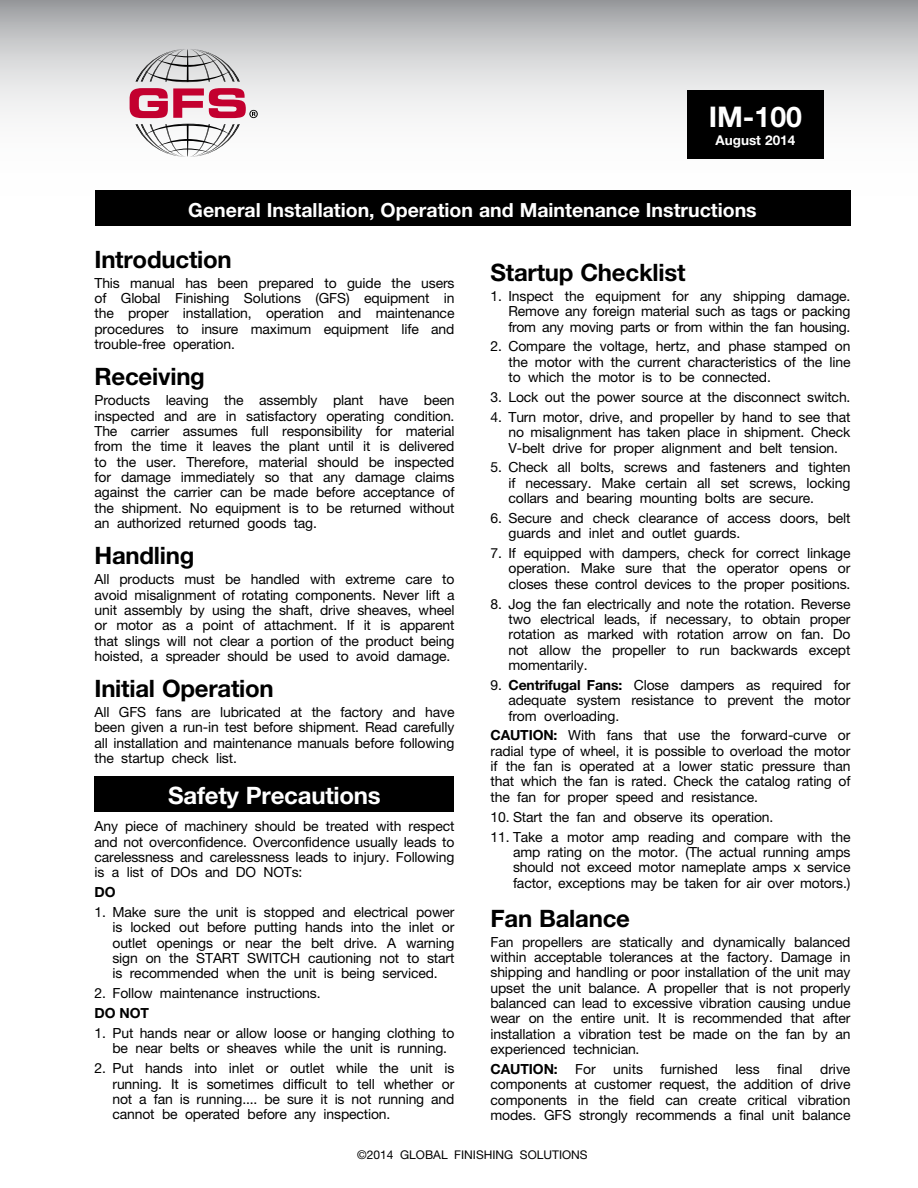
<style>
.page{position:relative;width:918px;height:1188px;background:#fff}
.page>*{position:absolute;margin:0;border:0;box-sizing:border-box;transform-origin:0 0}
.t1{font:700 28.5px "Helvetica Neue";color:#fff}
.t2{font:700 24px "Helvetica Neue";letter-spacing:-.01em;color:#000}
.t3{font:700 24px "Helvetica Neue";letter-spacing:-.01em;color:#fff}
.t4{font:700 19.5px "Helvetica Neue";color:#fff}
.t5{font:13.95px/15.3px "Helvetica Neue";letter-spacing:-.01em;color:#000;text-align:justify}
.t6{font:700 13.95px "Helvetica Neue";letter-spacing:-.01em;color:#000}
.t7{font:700 13.5px "Helvetica Neue";color:#fff}
.t8{font:12px "Helvetica Neue";color:#000}
.s1{font-weight:700}
</style>
<div class="page">
<svg style="left:0;top:0;width:918px;height:125px"></svg>
<div style="left:94px;top:776px;width:360px;height:35px;background:#000"></div>
<div style="left:95px;top:190px;width:756px;height:36px;background:#000"></div>
<div style="left:687px;top:90px;width:137px;height:69px;background:#000"></div>
<svg style="left:136px;top:124px;width:104px;height:33px"></svg>
<svg style="left:130px;top:49px;width:128px;height:69px;background:#cc9da9"></svg>
<h1 class="t1" style="left:709px;top:99px;width:95px">IM-100</h1>
<p class="t7" style="left:716px;top:132px;width:81px">August 2014</p>
<h3 class="t4" style="left:188px;top:198px;width:570px">General Installation, Operation and Maintenance Instructions</h3>
<h2 class="t2" style="left:94px;top:244px;width:139px">Introduction</h2>
<p class="t5" style="left:94px;top:275px;width:362px">This manual has been prepared to guide the users of Global Finishing Solutions (GFS) equipment in the proper installation, operation and maintenance procedures to insure maximum equipment life and trouble-free operation.</p>
<h2 class="t2" style="left:94px;top:362px;width:112px">Receiving</h2>
<p class="t5" style="left:94px;top:392px;width:362px">Products leaving the assembly plant have been inspected and are in satisfactory operating condition.<br>The carrier assumes full responsibility for material from the time it leaves the plant until it is delivered to the user. Therefore, material should be inspected for damage immediately so that any damage claims against the carrier can be made before acceptance of the shipment. No equipment is to be returned without an authorized returned goods tag.</p>
<h2 class="t2" style="left:94px;top:541px;width:102px">Handling</h2>
<p class="t5" style="left:94px;top:571px;width:362px">All products must be handled with extreme care to avoid misalignment of rotating components. Never lift a unit assembly by using the shaft, drive sheaves, wheel or motor as a point of attachment. If it is apparent that slings will not clear a portion of the product being hoisted, a spreader should be used to avoid damage.</p>
<h2 class="t2" style="left:94px;top:674px;width:181px">Initial Operation</h2>
<p class="t5" style="left:94px;top:704px;width:362px">All GFS fans are lubricated at the factory and have been given a run-in test before shipment. Read carefully all installation and maintenance manuals before following the startup check list.</p>
<h2 class="t3" style="left:168px;top:781px;width:214px">Safety Precautions</h2>
<p class="t5" style="left:94px;top:819px;width:362px">Any piece of machinery should be treated with respect and not overconfidence. Overconfidence usually leads to carelessness and carelessness leads to injury. Following is a list of DOs and DO NOTs:</p>
<p class="t6" style="left:94px;top:884px;width:23px">DO</p>
<p class="t5" style="left:112px;top:904px;width:344px;text-indent:-18px">1. Make sure the unit is stopped and electrical power is locked out before putting hands into the inlet or outlet openings or near the belt drive. A warning sign on the START SWITCH cautioning not to start is recommended when the unit is being serviced.</p>
<p class="t5" style="left:94px;top:985px;width:228px">2. Follow maintenance instructions.</p>
<p class="t6" style="left:94px;top:1005px;width:56px">DO NOT</p>
<p class="t5" style="left:112px;top:1025px;width:344px;text-indent:-18px">1. Put hands near or allow loose or hanging clothing to be near belts or sheaves while the unit is running.</p>
<p class="t5" style="left:112px;top:1060px;width:344px;text-indent:-18px">2. Put hands into inlet or outlet while the unit is running. It is sometimes difficult to tell whether or not a fan is running.... be sure it is not running and cannot be operated before any inspection.</p>
<h2 class="t2" style="left:491px;top:258px;width:197px">Startup Checklist</h2>
<p class="t5" style="left:508px;top:288px;width:344px;text-indent:-18px">1. Inspect the equipment for any shipping damage.<br>Remove any foreign material such as tags or packing from any moving parts or from within the fan housing.</p>
<p class="t5" style="left:508px;top:339px;width:344px;text-indent:-18px">2. Compare the voltage, hertz, and phase stamped on the motor with the current characteristics of the line to which the motor is to be connected.</p>
<p class="t5" style="left:491px;top:389px;width:361px">3. Lock out the power source at the disconnect switch.</p>
<p class="t5" style="left:508px;top:409px;width:344px;text-indent:-18px">4. Turn motor, drive, and propeller by hand to see that no misalignment has taken place in shipment. Check V-belt drive for proper alignment and belt tension.</p>
<p class="t5" style="left:508px;top:460px;width:344px;text-indent:-18px">5. Check all bolts, screws and fasteners and tighten if necessary. Make certain all set screws, locking collars and bearing mounting bolts are secure.</p>
<p class="t5" style="left:508px;top:510px;width:344px;text-indent:-18px">6. Secure and check clearance of access doors, belt guards and inlet and outlet guards.</p>
<p class="t5" style="left:508px;top:545px;width:344px;text-indent:-18px">7. If equipped with dampers, check for correct linkage operation. Make sure that the operator opens or closes these control devices to the proper positions.</p>
<p class="t5" style="left:508px;top:596px;width:344px;text-indent:-18px">8. Jog the fan electrically and note the rotation. Reverse two electrical leads, if necessary, to obtain proper rotation as marked with rotation arrow on fan. Do not allow the propeller to run backwards except momentarily.</p>
<p class="t5" style="left:508px;top:677px;width:344px;text-indent:-18px">9. <span class="s1">Centrifugal Fans:</span> Close dampers as required for adequate system resistance to prevent the motor from overloading.</p>
<p class="t5" style="left:491px;top:728px;width:362px"><span class="s1">CAUTION:</span> With fans that use the forward-curve or radial type of wheel, it is possible to overload the motor if the fan is operated at a lower static pressure than that which the fan is rated. Check the catalog rating of the fan for proper speed and resistance.</p>
<p class="t5" style="left:491px;top:809px;width:284px">10. Start the fan and observe its operation.</p>
<p class="t5" style="left:513px;top:829px;width:339px;text-indent:-23px">11. Take a motor amp reading and compare with the amp rating on the motor. (The actual running amps should not exceed motor nameplate amps x service factor, exceptions may be taken for air over motors.)</p>
<h2 class="t2" style="left:491px;top:903px;width:141px">Fan Balance</h2>
<p class="t5" style="left:491px;top:934px;width:362px">Fan propellers are statically and dynamically balanced within acceptable tolerances at the factory. Damage in shipping and handling or poor installation of the unit may upset the unit balance. A propeller that is not properly balanced can lead to excessive vibration causing undue wear on the entire unit. It is recommended that after installation a vibration test be made on the fan by an experienced technician.</p>
<p class="t5" style="left:491px;top:1061px;width:362px"><span class="s1">CAUTION:</span> For units furnished less final drive components at customer request, the addition of drive components in the field can create critical vibration modes. GFS strongly recommends a final unit balance</p>
<p class="t8" style="left:357px;top:1147px;width:232px">©2014 GLOBAL FINISHING SOLUTIONS</p>
</div>
